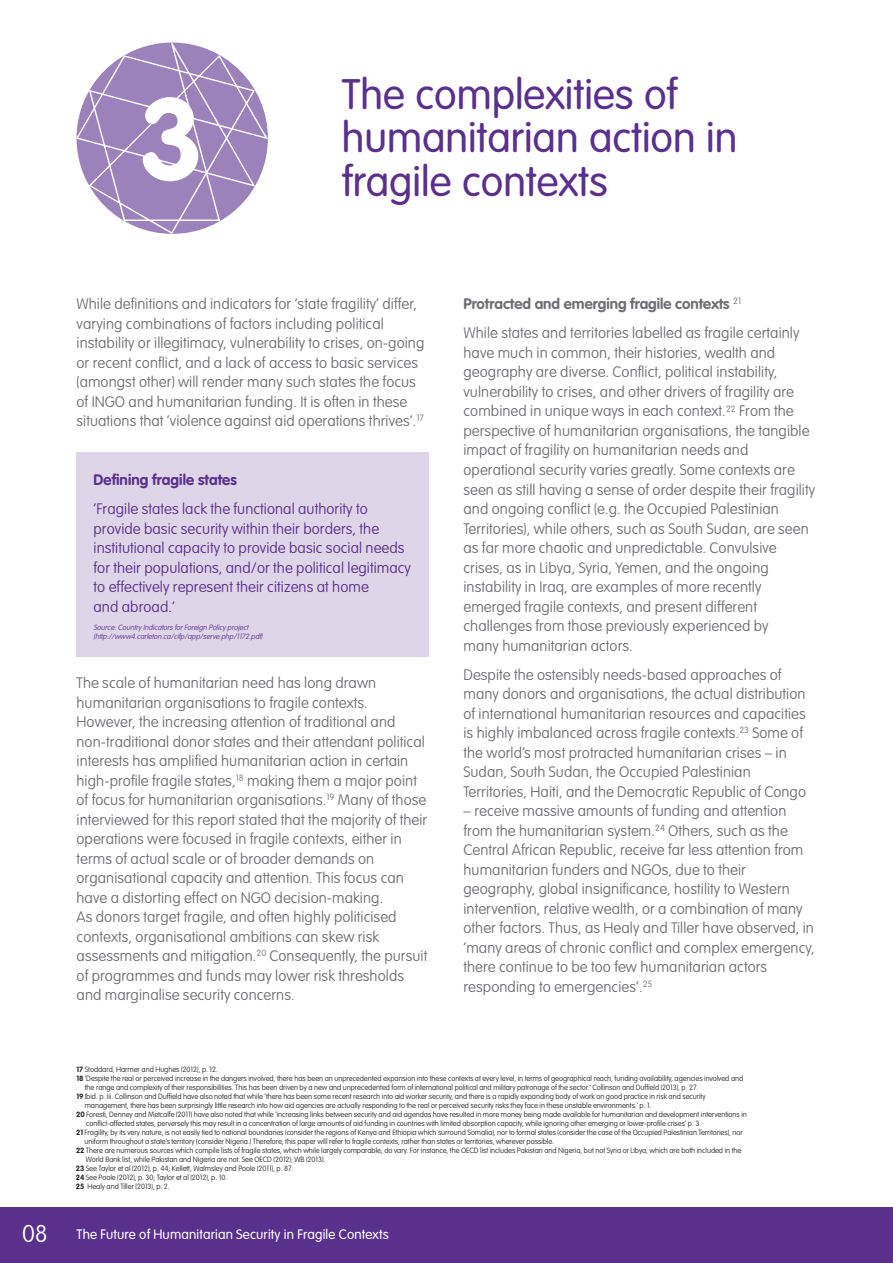
<style>
.page{position:relative;width:893px;height:1263px;background:#fff}
.page>*{position:absolute;margin:0;border:0;box-sizing:border-box;transform-origin:0 0}
.t1{font:700 114.45px "VAG Rounded Std";color:#fff}
.t2{font:300 42px/43.5px "VAG Rounded Std";color:#5a308d}
.t3{font:100 15px/19.5px "VAG Rounded Std";letter-spacing:.005em;color:#707074}
.t4{font:100 15px/19.5px "VAG Rounded Std";letter-spacing:.005em;color:#5a308d}
.t5{font:700 15px "VAG Rounded Std";letter-spacing:.005em;color:#5a308d}
.t6{font:300 13.5px "VAG Rounded Std";letter-spacing:.01em;color:#fff}
.t7{font:100 7.5px "VAG Rounded Std";letter-spacing:-.005em;color:#272627}
.t8{font:italic 100 7.5px/9px "VAG Rounded Std";color:#5a308d}
.s1{font-weight:700}
.s2{font-weight:100;font-size:24px}
</style>
<div class="page">
<div style="left:77px;top:452px;width:352px;height:204px;background:#ded5e8"></div>
<div style="left:0;top:1208px;width:892px;height:55px;background:#5a308d"></div>
<img style="left:77px;top:43px;width:191px;height:190px;border-radius:50%">
<h1 class="t1" style="left:139px;top:72px;width:66px">3</h1>
<h2 class="t2" style="left:342px;top:74px;width:397px">The complexities of humanitarian action in</h2>
<h2 class="t2" style="left:342px;top:161px;width:267px">fragile contexts</h2>
<p class="t3" style="left:77px;top:295px;width:349px">While definitions and indicators for ‘state fragility’ differ, varying combinations of factors including political instability or illegitimacy, vulnerability to crises, on-going or recent conflict, and a lack of access to basic services (amongst other) will render many such states the focus of INGO and humanitarian funding. It is often in these situations that ‘violence against aid operations thrives’.<sup>17</sup></p>
<p class="t5" style="left:94px;top:471px;width:145px">Defining fragile states</p>
<p class="t4" style="left:94px;top:499px;width:319px">‘Fragile states lack the functional authority to provide basic security within their borders, the institutional capacity to provide basic social needs for their populations, and/or the political legitimacy to effectively represent their citizens at home<br>and abroad.’</p>
<p class="t8" style="left:94px;top:623px;width:172px">Source: Country Indicators for Foreign Policy project (http://www4.carleton.ca/cifp/app/serve.php/1172.pdf)</p>
<p class="t3" style="left:77px;top:673px;width:352px">The scale of humanitarian need has long drawn humanitarian organisations to fragile contexts.<br>However, the increasing attention of traditional and non-traditional donor states and their attendant political interests has amplified humanitarian action in certain high-profile fragile states,<sup>18</sup> making them a major point of focus for humanitarian organisations.<sup>19</sup> Many of those interviewed for this report stated that the majority of their operations were focused in fragile contexts, either in terms of actual scale or of broader demands on organisational capacity and attention. This focus can have a distorting effect on NGO decision-making.<br>As donors target fragile, and often highly politicised contexts, organisational ambitions can skew risk assessments and mitigation.<sup>20</sup> Consequently, the pursuit of programmes and funds may lower risk thresholds and marginalise security concerns.</p>
<p class="t3" style="left:463px;top:290px;width:337px;line-height:29.2px"><span class="s1">Protracted and emerging fragile contexts</span> <sup>21<br></sup>While states and territories labelled as fragile certainly</p>
<p class="t3" style="left:463px;top:343px;width:353px">have much in common, their histories, wealth and geography are diverse. Conflict, political instability, vulnerability to crises, and other drivers of fragility are combined in unique ways in each context.<sup>22</sup> From the perspective of humanitarian organisations, the tangible impact of fragility on humanitarian needs and operational security varies greatly. Some contexts are seen as still having a sense of order despite their fragility and ongoing conflict (e.g. the Occupied Palestinian Territories), while others, such as South Sudan, are seen as far more chaotic and unpredictable. Convulsive crises, as in Libya, Syria, Yemen, and the ongoing instability in Iraq, are examples of more recently emerged fragile contexts, and present different challenges from those previously experienced by<br>many humanitarian actors.</p>
<p class="t3" style="left:463px;top:665px;width:344px">Despite the ostensibly needs-based approaches of many donors and organisations, the actual distribution of international humanitarian resources and capacities is highly imbalanced across fragile contexts.<sup>23</sup> Some of the world’s most protracted humanitarian crises – in Sudan, South Sudan, the Occupied Palestinian Territories, Haiti, and the Democratic Republic of Congo</p>
<p class="t3" style="left:463px;top:802px;width:353px">– receive massive amounts of funding and attention from the humanitarian system.<sup>24</sup> Others, such as the Central African Republic, receive far less attention from humanitarian funders and NGOs, due to their geography, global insignificance, hostility to Western intervention, relative wealth, or a combination of many other factors. Thus, as Healy and Tiller have observed, in ‘many areas of chronic conflict and complex emergency, there continue to be too few humanitarian actors responding to emergencies’.<sup>25</sup></p>
<p class="t7" style="left:77px;top:1065px;width:143px"><span class="s1">17</span> Stoddard, Harmer and Hughes (2012), p. 12.</p>
<p class="t7" style="left:77px;top:1074px;width:668px"><span class="s1">18</span> ’Despite the real or perceived increase in the dangers involved, there has been an unprecedented expansion into these contexts at every level, in terms of geographical reach, funding availability, agencies involved and</p>
<p class="t7" style="left:85px;top:1083px;width:615px">the range and complexity of their responsibilities. This has been driven by a new and unprecedented form of international political and military patronage of the sector.’ Collinson and Duffield (2013), p. 27.</p>
<p class="t7" style="left:76px;top:1092px;width:631px"><span class="s1">19</span> Ibid. p. iii. Collinson and Duffield have also noted that while ‘there has been some recent research into aid worker security, and there is a rapidly expanding body of work on good practice in risk and security</p>
<p class="t7" style="left:85px;top:1101px;width:568px">management, there has been surprisingly little research into how aid agencies are actually responding to the real or perceived security risks they face in these unstable environments.’ p. 1.</p>
<p class="t7" style="left:76px;top:1110px;width:672px"><span class="s1">20</span> Foresti, Denney and Metcalfe (2011) have also noted that while ‘increasing links between security and aid agendas have resulted in more money being made available for humanitarian and development interventions in</p>
<p class="t7" style="left:86px;top:1119px;width:616px">conflict-affected states, perversely this may result in a concentration of large amounts of aid funding in countries with limited absorption capacity, while ignoring other emerging or lower-profile crises’ p. 3.</p>
<p class="t7" style="left:76px;top:1128px;width:668px"><span class="s1">21</span> Fragility, by its very nature, is not easily tied to national boundaries (consider the regions of Kenya and Ethiopia which surround Somalia), nor to formal states (consider the case of the Occupied Palestinian Territories), nor</p>
<p class="t7" style="left:85px;top:1137px;width:471px">uniform throughout a state’s territory (consider Nigeria.) Therefore, this paper will refer to fragile contexts, rather than states or territories, wherever possible.</p>
<p class="t7" style="left:76px;top:1146px;width:667px"><span class="s1">22</span> There are numerous sources which compile lists of fragile states, which while largely comparable, do vary. For instance, the OECD list includes Pakistan and Nigeria, but not Syria or Libya, which are both included in the</p>
<p class="t7" style="left:86px;top:1155px;width:241px">World Bank list, while Pakistan and Nigeria are not. See OECD (2012); WB (2013).</p>
<p class="t7" style="left:76px;top:1164px;width:219px"><span class="s1">23</span> See Taylor et al (2012), p. 44; Kellett, Walmsley and Poole (2011), p. 87.</p>
<p class="t7" style="left:76px;top:1173px;width:153px"><span class="s1">24</span> See Poole (2012), p. 30; Taylor et al (2012), p. 10.</p>
<p class="t7" style="left:76px;top:1182px;width:95px"><span class="s1">25</span> Healy and Tiller (2013), p. 2.</p>
<p class="t6" style="left:22px;top:1226px;width:368px"><span class="s2">08</span> The Future of Humanitarian Security in Fragile Contexts</p>
</div>
